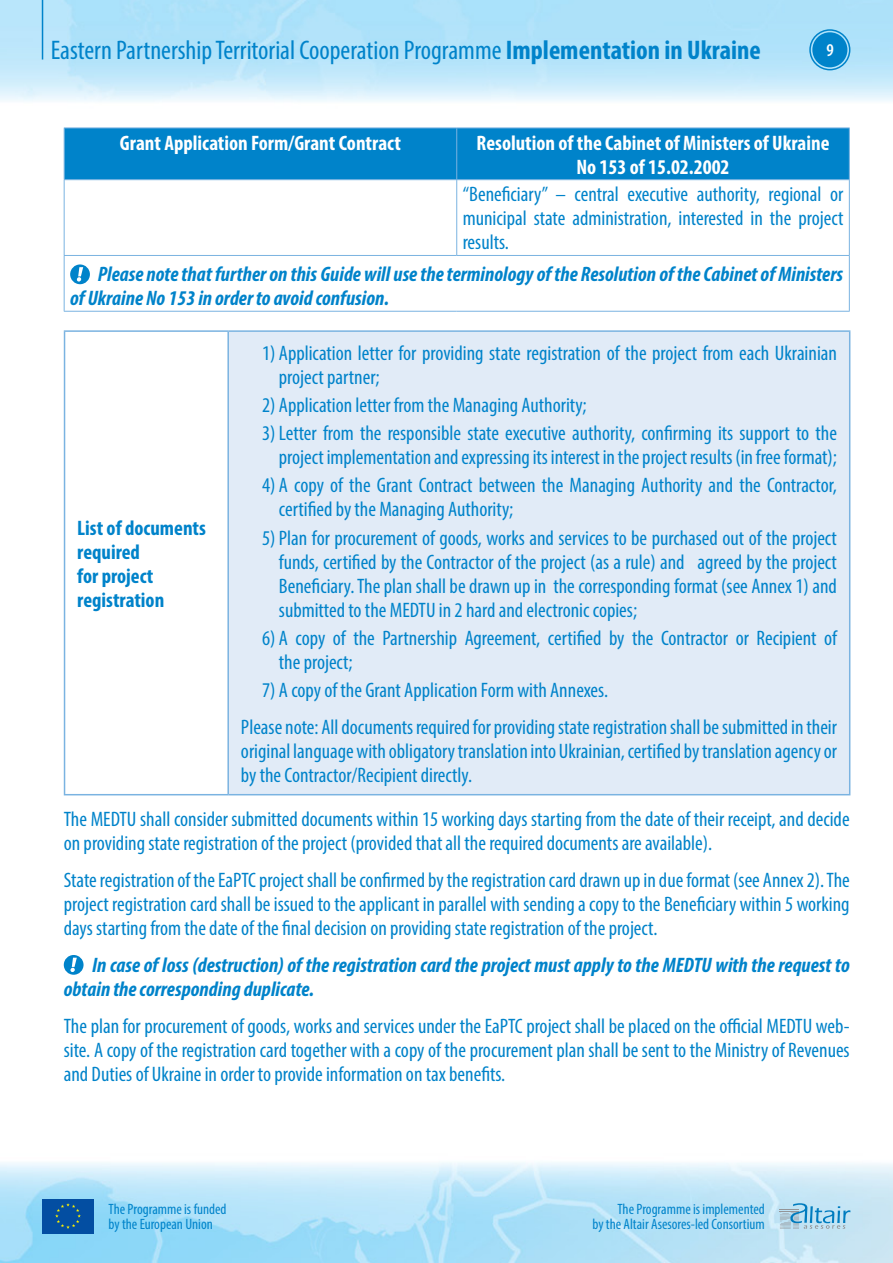
<style>
.page{position:relative;width:893px;height:1263px;background:#fff}
.page>*{position:absolute;margin:0;border:0;box-sizing:border-box;transform-origin:0 0}
.t1{font:condensed 27px "Myriad Pro";color:#0083ca}
.t2{font:condensed 21px/24px "Myriad Pro";color:#0083ca}
.t3{font:italic 700 condensed 21px/24px "Myriad Pro";color:#0083ca}
.t4{font:700 condensed 21px/24px "Myriad Pro";color:#fff;text-align:center}
.t5{font:700 condensed 21px/24px "Myriad Pro";color:#0083ca}
.t6{font:600 condensed 18px "Myriad Pro";color:#fff}
.t7{font:condensed 15px/15px "Myriad Pro";color:#0083ca}
.s1{font-weight:700}
</style>
<div class="page">
<img style="left:0;top:0;width:893px;height:1263px">
<div style="left:812px;top:32px;width:35px;height:35px;background:#0083ca;border-radius:50%"></div>
<div style="left:809px;top:29px;width:41px;height:41px;border:2px solid #0083ca;border-radius:50%"></div>
<hr style="left:42px;top:0;width:1px;height:60px;background:#0083ca">
<div style="left:43px;top:1199px;width:51px;height:34px;background:#034ea2"></div>
<svg style="left:55px;top:1203px;width:26px;height:26px"></svg>
<svg style="left:780px;top:1203px;width:70px;height:26px;background:#9ac9e2"></svg>
<div style="left:65px;top:129px;width:784px;height:50px;background:#0083ca"></div>
<hr style="left:64px;top:128px;width:393px;height:1px;background:#7ab3e1">
<hr style="left:64px;top:128px;width:1px;height:51px;background:#7ab3e1">
<hr style="left:457px;top:128px;width:393px;height:1px;background:#7ab3e1">
<hr style="left:456px;top:128px;width:1px;height:51px;background:#7ab3e1">
<hr style="left:849px;top:128px;width:1px;height:51px;background:#7ab3e1">
<hr style="left:64px;top:179px;width:393px;height:1px;background:#7ab3e1">
<hr style="left:64px;top:180px;width:1px;height:75px;background:#7ab3e1">
<hr style="left:457px;top:179px;width:393px;height:1px;background:#7ab3e1">
<hr style="left:456px;top:180px;width:1px;height:75px;background:#7ab3e1">
<hr style="left:849px;top:180px;width:1px;height:75px;background:#7ab3e1">
<hr style="left:64px;top:255px;width:393px;height:1px;background:#7ab3e1">
<hr style="left:64px;top:256px;width:1px;height:55px;background:#7ab3e1">
<hr style="left:457px;top:255px;width:393px;height:1px;background:#7ab3e1">
<hr style="left:849px;top:256px;width:1px;height:55px;background:#7ab3e1">
<hr style="left:64px;top:311px;width:393px;height:1px;background:#7ab3e1">
<hr style="left:457px;top:311px;width:393px;height:1px;background:#7ab3e1">
<svg style="left:70px;top:264px;width:20px;height:20px"></svg>
<div style="left:228px;top:331px;width:622px;height:464px;background:#e1ebf7"></div>
<hr style="left:64px;top:330px;width:164px;height:2px;background:#7ab3e1">
<hr style="left:64px;top:332px;width:1px;height:462px;background:#7ab3e1">
<hr style="left:228px;top:330px;width:622px;height:2px;background:#7ab3e1">
<hr style="left:227px;top:332px;width:2px;height:462px;background:#7ab3e1">
<hr style="left:849px;top:332px;width:1px;height:462px;background:#7ab3e1">
<hr style="left:64px;top:794px;width:164px;height:1px;background:#7ab3e1">
<hr style="left:228px;top:794px;width:622px;height:1px;background:#7ab3e1">
<svg style="left:64px;top:955px;width:20px;height:20px"></svg>
<p class="t1" style="left:51px;top:34px;width:712px">Eastern Partnership Territorial Cooperation Programme <span class="s1">Implementation in Ukraine</span></p>
<p class="t6" style="left:826px;top:39px;width:9px">9</p>
<p class="t4" style="left:120px;top:130px;width:282px">Grant Application Form/Grant Contract</p>
<p class="t4" style="left:477px;top:130px;width:354px">Resolution of the Cabinet of Ministers of Ukraine<br>No 153 of 15.02.2002</p>
<p class="t2" style="left:463px;top:182px;width:382px;text-align:justify">“Beneficiary” – central executive authority, regional or municipal state administration, interested in the project results.</p>
<p class="t3" style="left:70px;top:262px;width:774px;text-indent:28px">Please note that further on this Guide will use the terminology of the Resolution of the Cabinet of Ministers of Ukraine No 153 in order to avoid confusion.</p>
<p class="t2" style="left:279px;top:340px;width:560px;text-indent:-17px">1) Application letter for providing state registration of the project from each Ukrainian project partner;</p>
<p class="t2" style="left:262px;top:393px;width:326px">2) Application letter from the Managing Authority;</p>
<p class="t2" style="left:262px;top:421px;width:576px;text-align:right">3) Letter from the responsible state executive authority, confirming its support to the project implementation and expressing its interest in the project results (in free format);</p>
<p class="t2" style="left:279px;top:473px;width:560px;text-indent:-17px">4) A copy of the Grant Contract between the Managing Authority and the Contractor, certified by the Managing Authority;</p>
<p class="t2" style="left:279px;top:525px;width:560px;text-align:justify;text-indent:-17px">5) Plan for procurement of goods, works and services to be purchased out of the project funds, certified by the Contractor of the project (as a rule) and agreed by the project Beneficiary. The plan shall be drawn up in the corresponding format (see Annex 1) and submitted to the MEDTU in 2 hard and electronic copies;</p>
<p class="t2" style="left:279px;top:626px;width:559px;text-indent:-17px">6) A copy of the Partnership Agreement, certified by the Contractor or Recipient of the project;</p>
<p class="t2" style="left:241px;top:672px;width:598px;line-height:36.8px;text-indent:21px">7) A copy of the Grant Application Form with Annexes.<br>Please note: All documents required for providing state registration shall be submitted in their</p>
<p class="t2" style="left:241px;top:739px;width:597px">original language with obligatory translation into Ukrainian, certified by translation agency or by the Contractor/Recipient directly.</p>
<p class="t2" style="left:64px;top:807px;width:787px">The MEDTU shall consider submitted documents within 15 working days starting from the date of their receipt, and decide on providing state registration of the project (provided that all the required documents are available).</p>
<p class="t2" style="left:64px;top:868px;width:787px;text-align:justify">State registration of the EaPTC project shall be confirmed by the registration card drawn up in due format (see Annex 2). The project registration card shall be issued to the applicant in parallel with sending a copy to the Beneficiary within 5 working days starting from the date of the final decision on providing state registration of the project.</p>
<p class="t3" style="left:64px;top:952px;width:787px;text-indent:28px">In case of loss (destruction) of the registration card the project must apply to the MEDTU with the request to obtain the corresponding duplicate.</p>
<p class="t2" style="left:64px;top:1013px;width:787px;text-align:justify">The plan for procurement of goods, works and services under the EaPTC project shall be placed on the official MEDTU web&shy;site. A copy of the registration card together with a copy of the procurement plan shall be sent to the Ministry of Revenues and Duties of Ukraine in order to provide information on tax benefits.</p>
<p class="t5" style="left:77px;top:515px;width:130px">List of documents required<br>for project registration</p>
<p class="t7" style="left:109px;top:1201px;width:119px">The Programme is funded by the European Union</p>
<p class="t7" style="left:592px;top:1201px;width:174px;text-align:right">The Programme is implemented<br>by the Altair Asesores-led Consortium</p>
</div>
